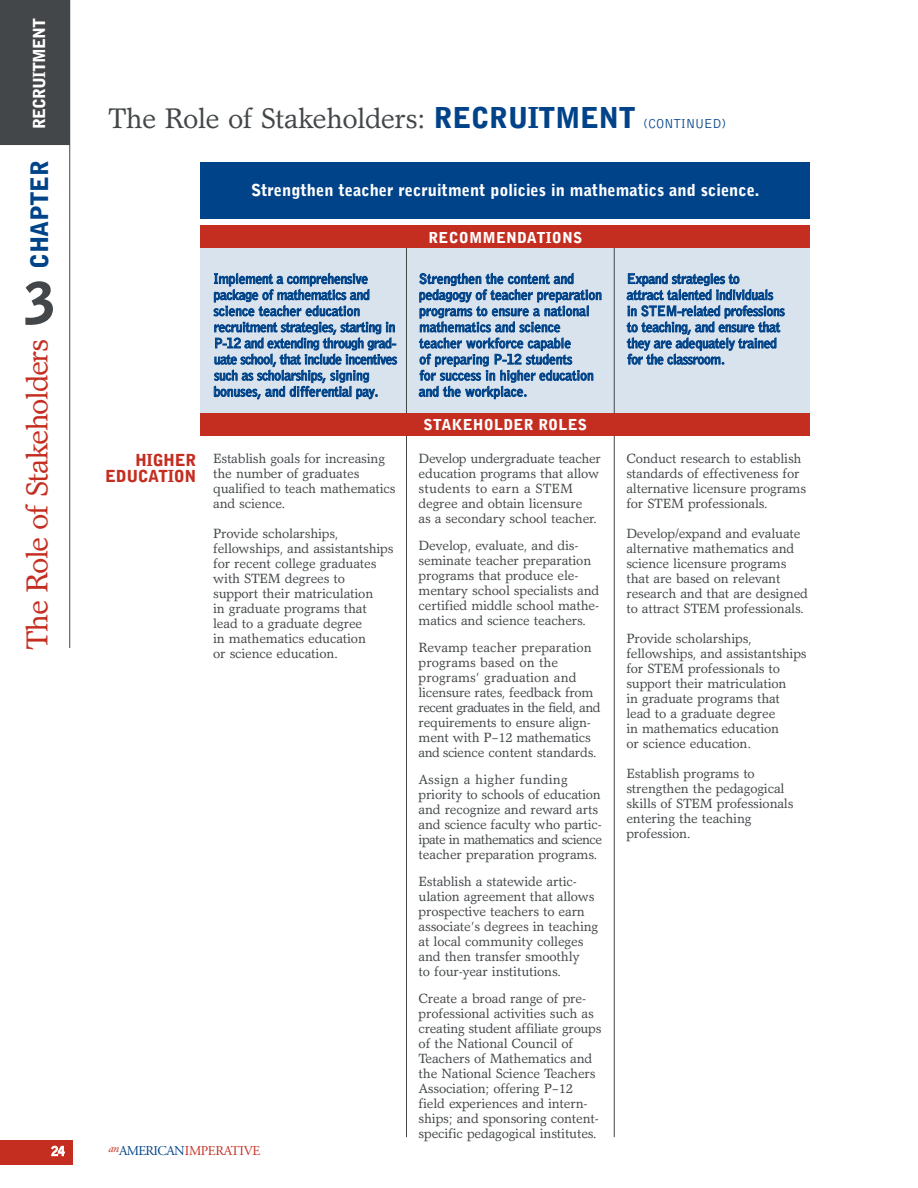
<style>
.page{position:relative;width:918px;height:1188px;background:#fff}
.page>*{position:absolute;margin:0;border:0;box-sizing:border-box;transform-origin:0 0}
.t1{font:900 56.55px "Bell Gothic";color:#434749}
.t2{font:30.45px "Garth Graphic";letter-spacing:-.05em;color:#c42e21}
.t3{font:28.65px "Garth Graphic";letter-spacing:-.02em;color:#434749}
.t4{font:900 24px "Bell Gothic";letter-spacing:-.02em;color:#004389}
.t5{font:900 16.5px "Bell Gothic";color:#fff}
.t6{font:900 16.5px/16.5px "Bell Gothic";letter-spacing:-.02em;color:#c42e21;text-align:right}
.t7{font:900 16.5px "Bell Gothic";letter-spacing:-.055em;color:#fff}
.t8{font:900 15px "Bell Gothic";letter-spacing:.01em;color:#fff}
.t9{font:13.5px/15px "Garth Graphic";letter-spacing:-.015em;color:#434749}
.t10{font:700 13.5px/16px "Bell Gothic";letter-spacing:-.015em;color:#004389}
.t11{font:13.5px "Adobe Garamond";letter-spacing:-.035em;color:#c42e21}
.t12{font:700 12.75px "Bell Gothic";color:#fff}
.s1{font-family:"Bell Gothic";font-weight:900;color:#004389}
.s2{font-family:"Bell Gothic";font-weight:300;font-size:13.5px;color:#004389}
.s3{color:#004389}
</style>
<div class="page">
<div style="left:0;top:1141px;width:73px;height:24px;background:#c42e21"></div>
<hr style="left:69px;top:0;width:1px;height:648px;background:#434749">
<div style="left:0;top:0;width:70px;height:145px;background:#434749"></div>
<div style="left:201px;top:241px;width:609px;height:181px;background:#d9e3ed"></div>
<hr style="left:406px;top:232px;width:1px;height:905px;background:#434749">
<div style="left:201px;top:162px;width:609px;height:57px;background:#004389"></div>
<hr style="left:614px;top:239px;width:1px;height:898px;background:#434749">
<div style="left:201px;top:226px;width:609px;height:22px;background:#c42e21"></div>
<div style="left:201px;top:413px;width:609px;height:23px;background:#c42e21"></div>
<p class="t7" style="left:33px;top:129px;width:112px;rotate:-90deg">RECRUITMENT</p>
<h3 class="t4" style="left:31px;top:269px;width:110px;rotate:-90deg">CHAPTER</h3>
<h1 class="t1" style="left:24px;top:282px;width:33px">3</h1>
<h2 class="t2" style="left:26px;top:650px;width:313px;rotate:-90deg">The Role of Stakeholders</h2>
<h3 class="t3" style="left:108px;top:107px;width:620px">The Role of Stakeholders: <span class="s1">RECRUITMENT</span> <span class="s2">(CONTINUED)</span></h3>
<p class="t5" style="left:251px;top:184px;width:510px">Strengthen teacher recruitment policies in mathematics and science.</p>
<p class="t8" style="left:428px;top:232px;width:155px">RECOMMENDATIONS</p>
<p class="t10" style="left:213px;top:272px;width:185px">Implement a comprehensive package of mathematics and science teacher education recruitment strategies, starting in<br>P-12 and extending through grad&shy;uate school, that include incentives such as scholarships, signing bonuses, and differential pay.</p>
<p class="t10" style="left:419px;top:272px;width:185px">Strengthen the content and pedagogy of teacher preparation programs to ensure a national mathematics and science teacher workforce capable<br>of preparing P-12 students<br>for success in higher education and the workplace.</p>
<p class="t10" style="left:627px;top:272px;width:160px">Expand strategies to<br>attract talented individuals in STEM-related professions to teaching, and ensure that they are adequately trained for the classroom.</p>
<p class="t6" style="left:105px;top:453px;width:93px">HIGHER<br>EDUCATION</p>
<p class="t9" style="left:213px;top:453px;width:184px">Establish goals for increasing the number of graduates qualified to teach mathematics and science.</p>
<p class="t9" style="left:213px;top:528px;width:182px">Provide scholarships, fellowships, and assistantships for recent college graduates with STEM degrees to support their matriculation<br>in graduate programs that lead to a graduate degree<br>in mathematics education<br>or science education.</p>
<p class="t8" style="left:424px;top:419px;width:165px">STAKEHOLDER ROLES</p>
<p class="t9" style="left:419px;top:453px;width:184px">Develop undergraduate teacher education programs that allow students to earn a STEM degree and obtain licensure<br>as a secondary school teacher.</p>
<p class="t9" style="left:419px;top:540px;width:182px">Develop, evaluate, and dis&shy;seminate teacher preparation programs that produce ele&shy;mentary school specialists and certified middle school mathe&shy;matics and science teachers.</p>
<p class="t9" style="left:419px;top:642px;width:183px">Revamp teacher preparation programs based on the programs’ graduation and licensure rates, feedback from recent graduates in the field, and requirements to ensure align&shy;ment with P–12 mathematics and science content standards.</p>
<p class="t9" style="left:419px;top:774px;width:185px">Assign a higher funding priority to schools of education and recognize and reward arts and science faculty who partic&shy;ipate in mathematics and science teacher preparation programs.</p>
<p class="t9" style="left:419px;top:876px;width:181px">Establish a statewide artic&shy;ulation agreement that allows prospective teachers to earn associate’s degrees in teaching at local community colleges and then transfer smoothly<br>to four-year institutions.</p>
<p class="t9" style="left:419px;top:993px;width:184px">Create a broad range of pre&shy;professional activities such as creating student affiliate groups of the National Council of<br>Teachers of Mathematics and the National Science Teachers<br>Association; offering P–12 field experiences and intern&shy;ships; and sponsoring content&shy;specific pedagogical institutes.</p>
<p class="t9" style="left:626px;top:453px;width:181px">Conduct research to establish standards of effectiveness for alternative licensure programs for STEM professionals.</p>
<p class="t9" style="left:626px;top:528px;width:183px">Develop/expand and evaluate alternative mathematics and science licensure programs that are based on relevant research and that are designed to attract STEM professionals.</p>
<p class="t9" style="left:626px;top:633px;width:182px">Provide scholarships, fellowships, and assistantships for STEM professionals to support their matriculation<br>in graduate programs that lead to a graduate degree<br>in mathematics education<br>or science education.</p>
<p class="t9" style="left:626px;top:768px;width:169px">Establish programs to strengthen the pedagogical skills of STEM professionals entering the teaching profession.</p>
<p class="t12" style="left:51px;top:1146px;width:15px">24</p>
<p class="t11" style="left:108px;top:1146px;width:153px"><sup>an</sup><span class="s3">AMERICAN</span>IMPERATIVE</p>
</div>
